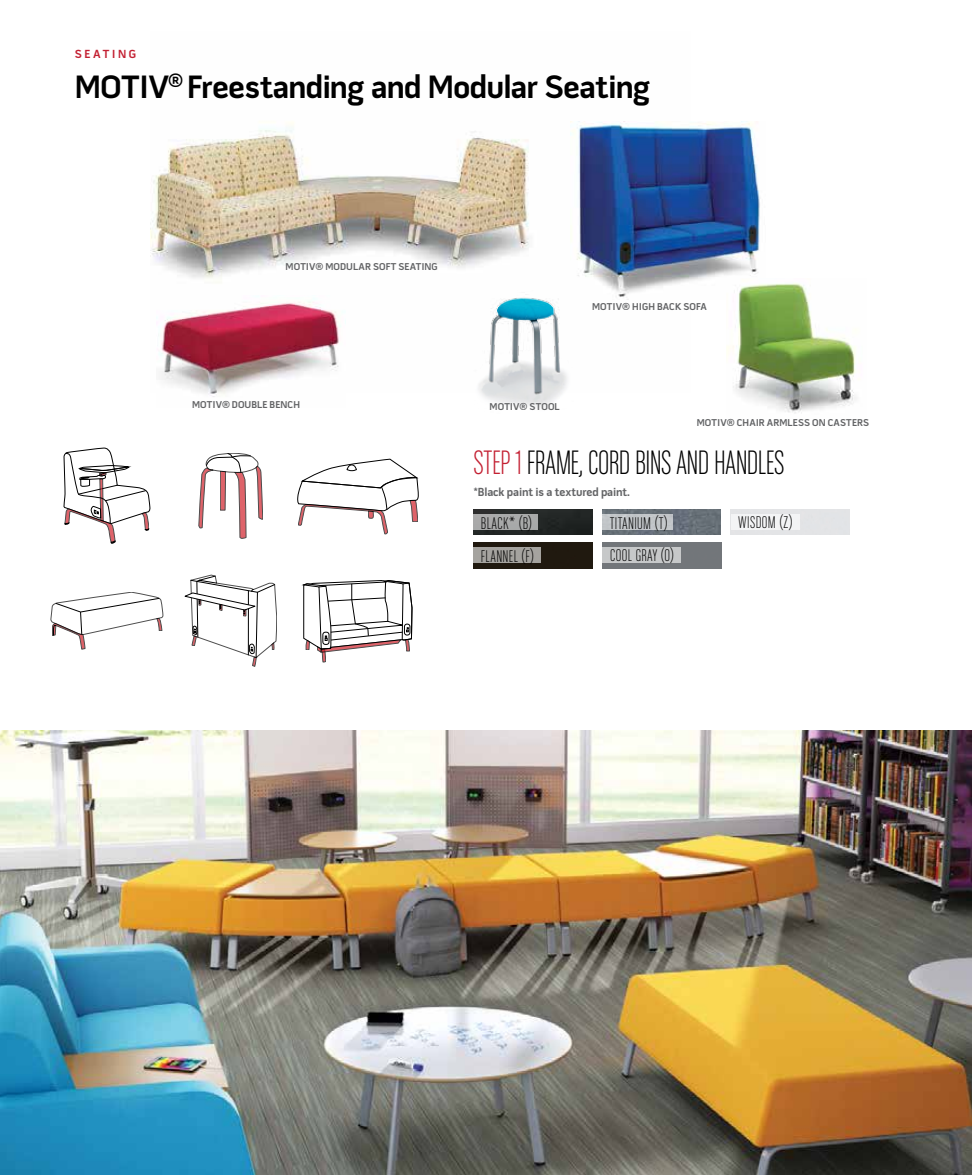
<style>
.page{position:relative;width:972px;height:1175px;background:#fff}
.page>*{position:absolute;margin:0;border:0;box-sizing:border-box;transform-origin:0 0}
.t1{font:36px "Chalet Comprime Milan Eighty";letter-spacing:-.01em;color:#000}
.t2{font:700 33px "Pill Gothic 600 mg";letter-spacing:-.02em;color:#000}
.t3{font:18px/33.2px "Chalet Comprime Milan Eighty";letter-spacing:.025em;color:#000}
.t4{font:700 12px "Pill Gothic 600 mg";letter-spacing:-.01em;color:#636466}
.t5{font:700 12px "Pill Gothic 600 mg";letter-spacing:.21em;color:#c32032}
.t6{font:700 10.2px "Pill Gothic 600 mg";letter-spacing:.005em;color:#636466}
.s1{color:#c32032}
</style>
<div class="page">
<img style="left:150px;top:121px;width:475px;height:202px">
<img style="left:570px;top:122px;width:190px;height:178px">
<img style="left:0;top:730px;width:972px;height:444px">
<img style="left:473px;top:281px;width:101px;height:126px">
<img style="left:603px;top:509px;width:117px;height:26px">
<div style="left:603px;top:514px;width:70px;height:16px;background:#c2c5c9"></div>
<div style="left:603px;top:547px;width:78px;height:15px;background:#c6c8c9"></div>
<img style="left:473px;top:509px;width:119px;height:26px">
<div style="left:473px;top:514px;width:65px;height:16px;background:#a9a9a9"></div>
<div style="left:473px;top:543px;width:119px;height:25px;background:#20190f"></div>
<div style="left:473px;top:547px;width:68px;height:16px;background:#a5a39f"></div>
<div style="left:731px;top:509px;width:119px;height:26px;background:#e3e4e6"></div>
<div style="left:731px;top:514px;width:68px;height:15px;background:#f3f4f5"></div>
<svg style="left:64px;top:448px;width:86px;height:95px"></svg>
<svg style="left:297px;top:459px;width:121px;height:75px"></svg>
<svg style="left:303px;top:580px;width:109px;height:82px"></svg>
<svg style="left:199px;top:453px;width:64px;height:85px"></svg>
<svg style="left:185px;top:575px;width:92px;height:91px"></svg>
<img style="left:726px;top:278px;width:130px;height:135px">
<img style="left:156px;top:295px;width:189px;height:102px">
<svg style="left:51px;top:592px;width:112px;height:57px"></svg>
<p class="t5" style="left:75px;top:49px;width:63px">SEATING</p>
<h2 class="t2" style="left:75px;top:74px;width:577px">MOTIV<sup>®</sup> Freestanding and Modular Seating</h2>
<p class="t6" style="left:286px;top:263px;width:154px">MOTIV® MODULAR SOFT SEATING</p>
<p class="t6" style="left:592px;top:303px;width:117px">MOTIV® HIGH BACK SOFA</p>
<p class="t6" style="left:192px;top:400px;width:110px">MOTIV® DOUBLE BENCH</p>
<p class="t6" style="left:490px;top:403px;width:72px">MOTIV® STOOL</p>
<p class="t6" style="left:697px;top:419px;width:174px">MOTIV® CHAIR ARMLESS ON CASTERS</p>
<h1 class="t1" style="left:473px;top:442px;width:313px"><span class="s1">STEP 1</span> FRAME, CORD BINS AND HANDLES</h1>
<p class="t4" style="left:473px;top:487px;width:158px">*Black paint is a textured paint.</p>
<h3 class="t3" style="left:481px;top:506px;width:54px">BLACK* (B)<br>FLANNEL (F)</h3>
<h3 class="t3" style="left:739px;top:505px;width:56px">WISDOM (Z)</h3>
<h3 class="t3" style="left:610px;top:506px;width:59px">TITANIUM (T)</h3>
<h3 class="t3" style="left:610px;top:538px;width:65px">COOL GRAY (0)</h3>
</div>
